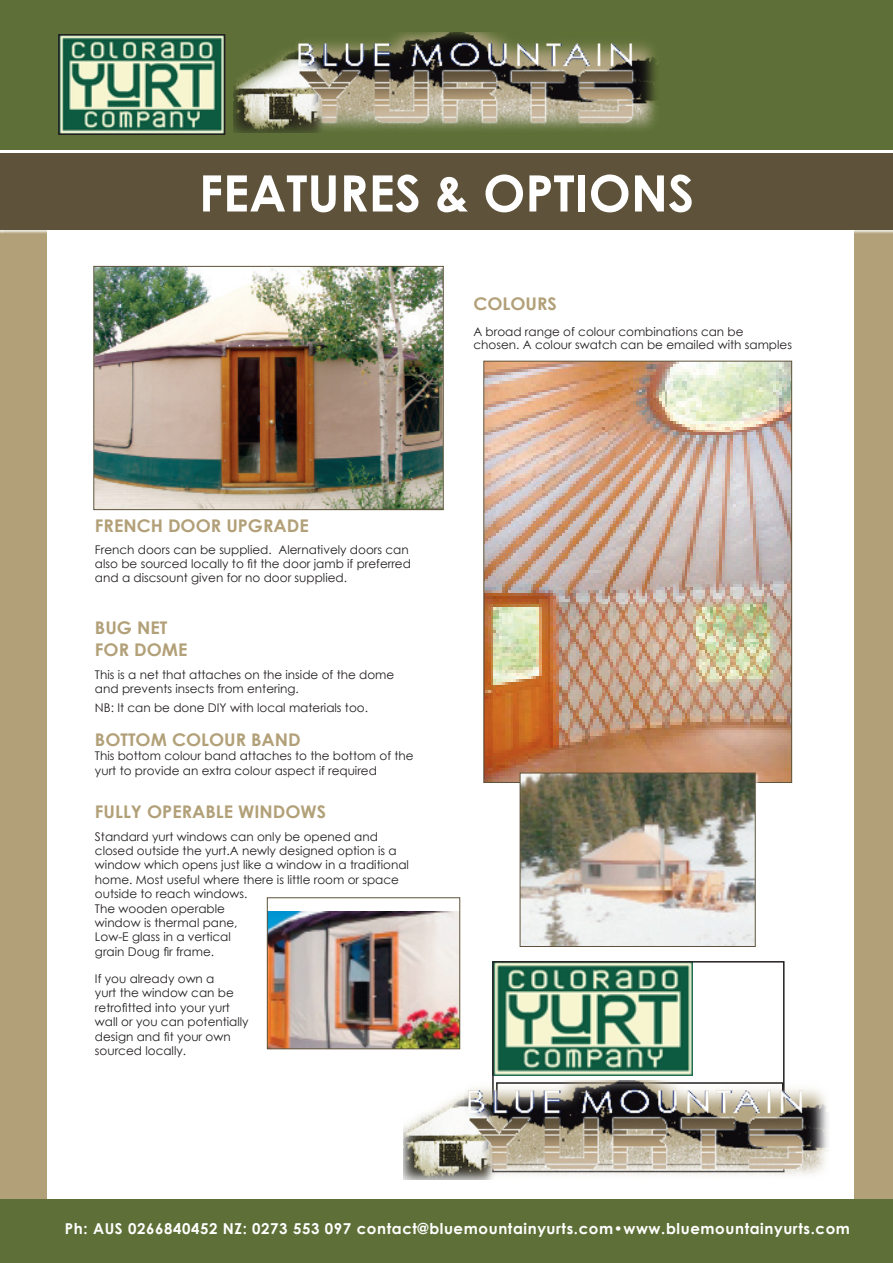
<style>
.page{position:relative;width:893px;height:1263px;background:#fff}
.page>*{position:absolute;margin:0;border:0;box-sizing:border-box;transform-origin:0 0}
.t1{font:700 50.25px "Century Gothic";color:#fff}
.t2{font:700 17.4px/21.6px "Century Gothic";color:#b2a078}
.t3{font:700 15px "Century Gothic";letter-spacing:.04em;color:#fff}
.t4{font:12px/14.4px "Century Gothic";color:#231f20}
</style>
<div class="page">
<div style="left:0;top:215px;width:893px;height:992px;background:#b2a078"></div>
<div style="left:48px;top:213px;width:806px;height:999px;background:#fff"></div>
<div style="left:0;top:154px;width:893px;height:80px;background:#fff"></div>
<div style="left:0;top:153px;width:893px;height:77px;background:#5e533a"></div>
<div style="left:0;top:1199px;width:893px;height:64px;background:#5e7037"></div>
<div style="left:0;top:0;width:893px;height:149px;background:#5e7037"></div>
<img style="left:234px;top:33px;width:423px;height:99px">
<img style="left:266px;top:897px;width:195px;height:153px">
<img style="left:483px;top:360px;width:309px;height:423px">
<div style="left:520px;top:773px;width:239px;height:178px;background:#fff"></div>
<img style="left:519px;top:772px;width:237px;height:175px">
<div style="left:93px;top:266px;width:355px;height:248px;background:#fff;opacity:.75"></div>
<img style="left:93px;top:266px;width:351px;height:244px">
<img style="left:495px;top:964px;width:197px;height:112px">
<div style="left:492px;top:961px;width:292px;height:211px;border:2px solid #231f20"></div>
<img style="left:61px;top:37px;width:161px;height:95px">
<div style="left:58px;top:34px;width:167px;height:101px;border:2px solid #231f20"></div>
<img style="left:404px;top:1080px;width:424px;height:99px">
<h1 class="t1" style="left:199px;top:162px;width:493px">FEATURES &amp; OPTIONS</h1>
<h2 class="t2" style="left:473px;top:293px;width:85px">COLOURS</h2>
<p class="t4" style="left:473px;top:325px;width:320px;line-height:12.9px">A broad range of colour combinations can be chosen. A colour swatch can be emailed with samples</p>
<h2 class="t2" style="left:95px;top:514px;width:88px">FRENCH DOO</h2>
<h2 class="t2" style="left:211px;top:514px;width:99px">R UPGRADE</h2>
<p class="t4" style="left:95px;top:543px;width:318px;line-height:14px">French doors can be supplied. Alernatively doors can also be sourced locally to fit the door jamb if preferred and a discsount given for no door supplied.</p>
<h2 class="t2" style="left:95px;top:616px;width:94px">BUG NET<br>FOR DOME</h2>
<p class="t4" style="left:95px;top:667px;width:301px">This is a net that attaches on the inside of the dome and prevents insects from entering.</p>
<p class="t4" style="left:95px;top:700px;width:275px">NB: It can be done DIY with local materials too.</p>
<h2 class="t2" style="left:95px;top:728px;width:207px">BOTTOM CO LOUR BAND</h2>
<p class="t4" style="left:95px;top:749px;width:320px">This bottom colour band attaches to the bottom of the yurt to provide an extra colour aspect if required</p>
<h2 class="t2" style="left:95px;top:800px;width:156px">FULLY OPERABLE WIN</h2>
<h2 class="t2" style="left:273px;top:800px;width:55px">DOWS</h2>
<p class="t4" style="left:95px;top:829px;width:315px">Standard yurt windows can only be opened and closed outside the yurt.A newly designed option is a window which opens just like a window in a traditional home. Most useful where there is little room or space outside to reach windows.<br>The wooden operable<br>window is thermal pane,<br>Low-E glass in a vertical<br>grain Doug fir frame.</p>
<p class="t4" style="left:95px;top:971px;width:155px">If you already own a<br>yurt the window can be retrofitted into your yurt wall or you can potentially design and fit your own sourced locally.</p>
<p class="t3" style="left:65px;top:1219px;width:787px">PH: AUS 0266840452 NZ: 0273 553 097 CONTACT@BLUEMOUNTAINYURTS.COM•WWW.BLUEMOUNTAINYURTS.COM</p>
</div>
